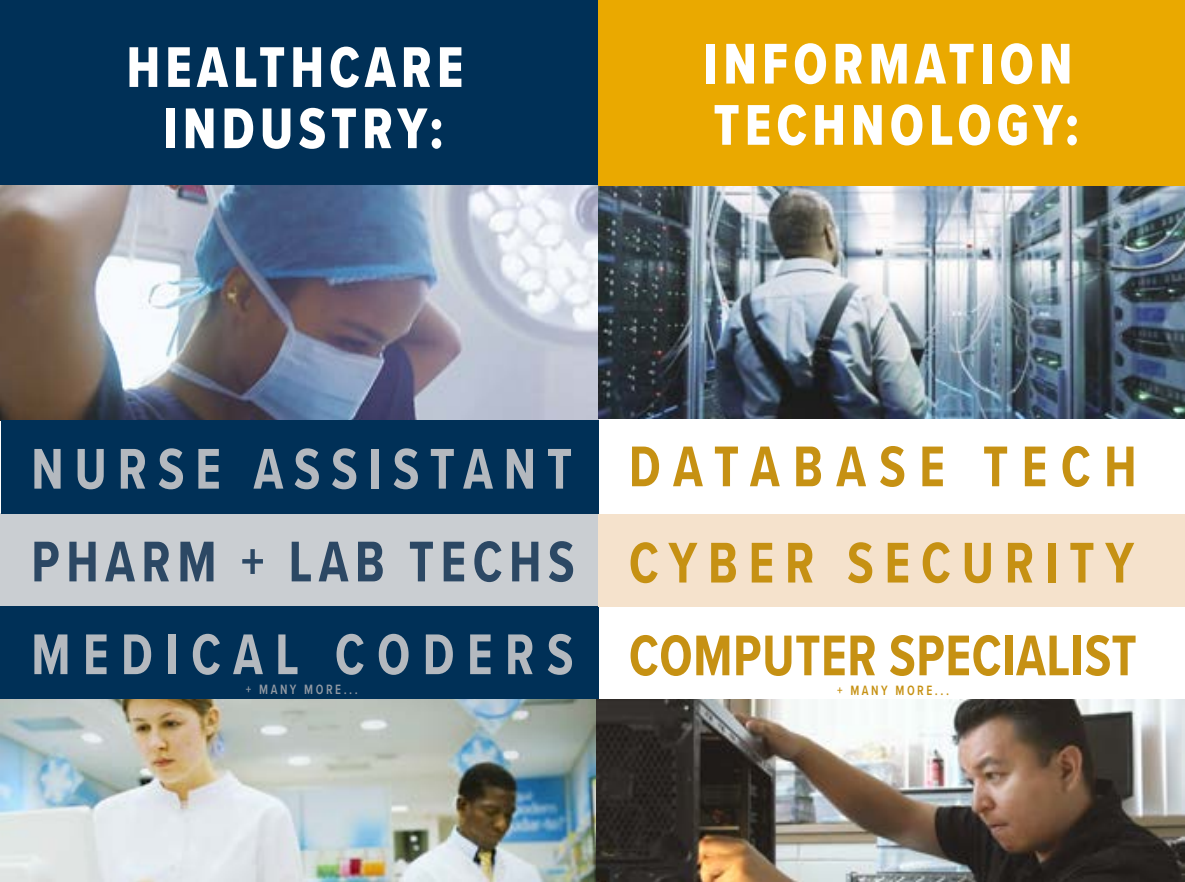
<style>
.page{position:relative;width:1185px;height:882px;background:#fff}
.page>*{position:absolute;margin:0;border:0;box-sizing:border-box;transform-origin:0 0}
.t1{font:700 59.5px/94.5px "Proxima Nova Cond";letter-spacing:.2em;color:#c69113;text-align:justify;scale:.9 1}
.t2{font:59.5px/61.2px "Proxima Nova Cond Extrabld";letter-spacing:.1em;color:#fff;scale:.9 1}
.t3{font:700 59.5px "Proxima Nova Cond";letter-spacing:.2em;color:#b4b9bf;scale:.9 1}
.t4{font:700 59.5px "Proxima Nova Cond";letter-spacing:.12em;color:#2c4864;scale:.9 1}
.t5{font:700 59.5px "Proxima Nova Cond";letter-spacing:.23em;color:#b4b9bf;scale:.9 1}
.t6{font:600 14px "Proxima Nova Cond";letter-spacing:.2em;color:#9199a3;scale:.9 1}
.t7{font:600 14px "Proxima Nova Cond";letter-spacing:.2em;color:#c69113;scale:.9 1}
</style>
<div class="page">
<div style="left:0;top:0;width:598px;height:185px;background:#003057"></div>
<img style="left:0;top:185px;width:598px;height:236px">
<div style="left:0;top:513px;width:598px;height:96px;background:#caced2"></div>
<div style="left:1px;top:421px;width:597px;height:93px;background:#003057"></div>
<div style="left:0;top:607px;width:598px;height:95px;background:#003057"></div>
<img style="left:1px;top:699px;width:1183px;height:183px">
<div style="left:598px;top:514px;width:586px;height:92px;background:#f5e2cc"></div>
<img style="left:598px;top:186px;width:586px;height:232px">
<div style="left:598px;top:0;width:586px;height:185px;background:#eaa900"></div>
<p class="t2" style="left:127px;top:39px;width:375px;text-align:center">HEALTHCARE<br>INDUSTRY:</p>
<p class="t2" style="left:703px;top:36px;width:418px">INFORMATION<br>TECHNOLOGY:</p>
<p class="t1" style="left:629px;top:421px;width:566px">DATABASE TECH CYBER SECURITY COMPUTER SPECIALIST</p>
<p class="t3" style="left:31px;top:433px;width:602px">NURSE ASSISTANT</p>
<p class="t4" style="left:31px;top:526px;width:605px">PHARM + LAB TECHS</p>
<p class="t5" style="left:31px;top:619px;width:604px">MEDICAL CODERS</p>
<p class="t6" style="left:246px;top:681px;width:126px">+ MANY MORE...</p>
<p class="t7" style="left:837px;top:682px;width:126px">+ MANY MORE...</p>
</div>
